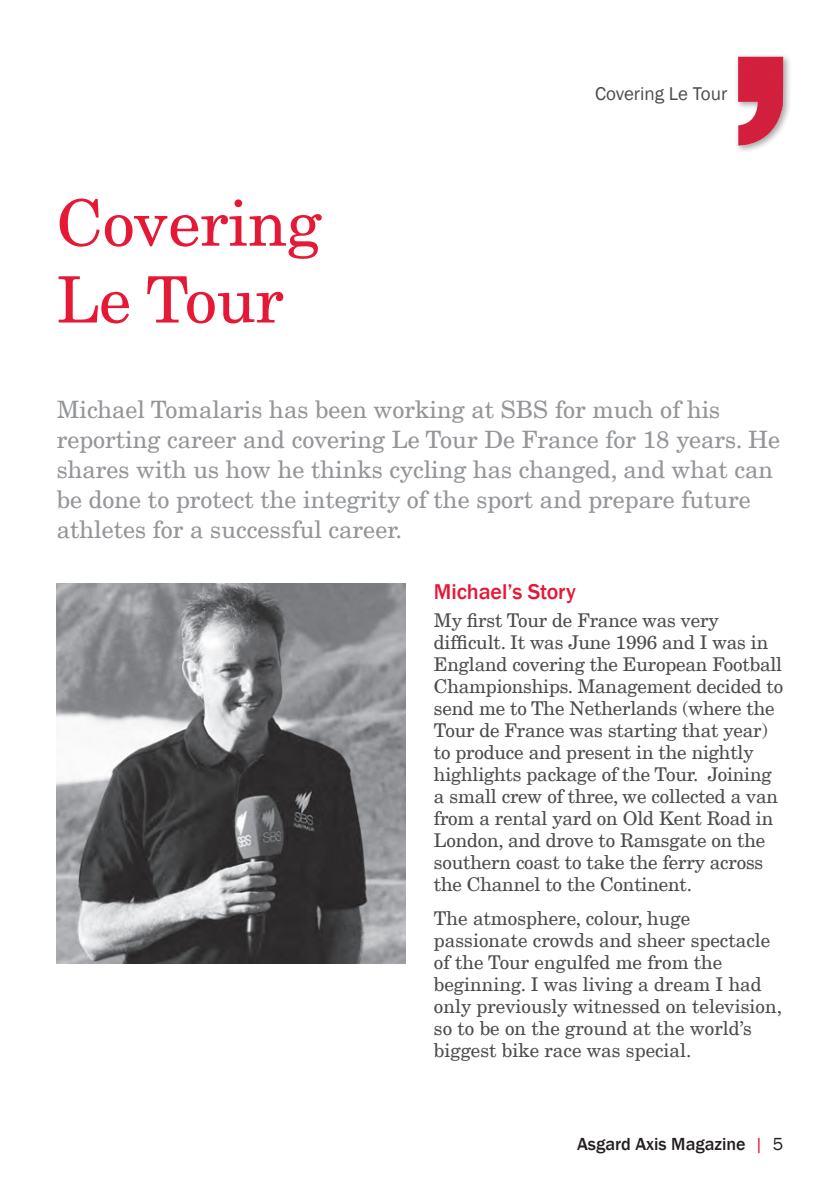
<style>
.page{position:relative;width:840px;height:1191px;background:#fff}
.page>*{position:absolute;margin:0;border:0;box-sizing:border-box;transform-origin:0 0}
.t1{font:64px/76.8px "New Century Schlbk LT Std";letter-spacing:-.005em;color:#e51836}
.t2{font:24px/30px "New Century Schlbk LT Std";color:#939598}
.t3{font:500 22px "Franklin Gothic";letter-spacing:-.005em;color:#e51836}
.t4{font:19px/22px "New Century Schlbk LT Std";letter-spacing:-.01em;color:#4b4c4d}
.t5{font:19px "Franklin Gothic";color:#4b4c4d}
.t6{font:500 18px "Franklin Gothic";color:#231f20}
.s1{font-weight:400;color:#e51836}
.s2{font-weight:400}
</style>
<div class="page">
<div style="left:733px;top:53px;width:58px;height:101px;background:#231f20;opacity:.4"></div>
<img style="left:737px;top:57px;width:45px;height:90px">
<img style="left:57px;top:584px;width:348px;height:379px">
<h1 class="t1" style="left:57px;top:184px;width:266px">Covering<br>Le Tour</h1>
<p class="t5" style="left:595px;top:82px;width:134px">Covering Le Tour</p>
<p class="t2" style="left:57px;top:395px;width:724px">Michael Tomalaris has been working at SBS for much of his reporting career and covering Le Tour De France for 18 years. He shares with us how he thinks cycling has changed, and what can be done to protect the integrity of the sport and prepare future athletes for a successful career.</p>
<p class="t3" style="left:433px;top:578px;width:143px">Michael’s Story</p>
<p class="t4" style="left:433px;top:609px;width:350px">My first Tour de France was very difficult. It was June 1996 and I was in England covering the European Football Championships. Management decided to send me to The Netherlands (where the Tour de France was starting that year) to produce and present in the nightly highlights package of the Tour. Joining a small crew of three, we collected a van from a rental yard on Old Kent Road in London, and drove to Ramsgate on the southern coast to take the ferry across the Channel to the Continent.</p>
<p class="t4" style="left:433px;top:906px;width:349px">The atmosphere, colour, huge passionate crowds and sheer spectacle of the Tour engulfed me from the beginning. I was living a dream I had only previously witnessed on television, so to be on the ground at the world’s biggest bike race was special.</p>
<p class="t6" style="left:576px;top:1133px;width:207px">Asgard Axis Magazine <span class="s1">|</span> <span class="s2">5</span></p>
</div>
